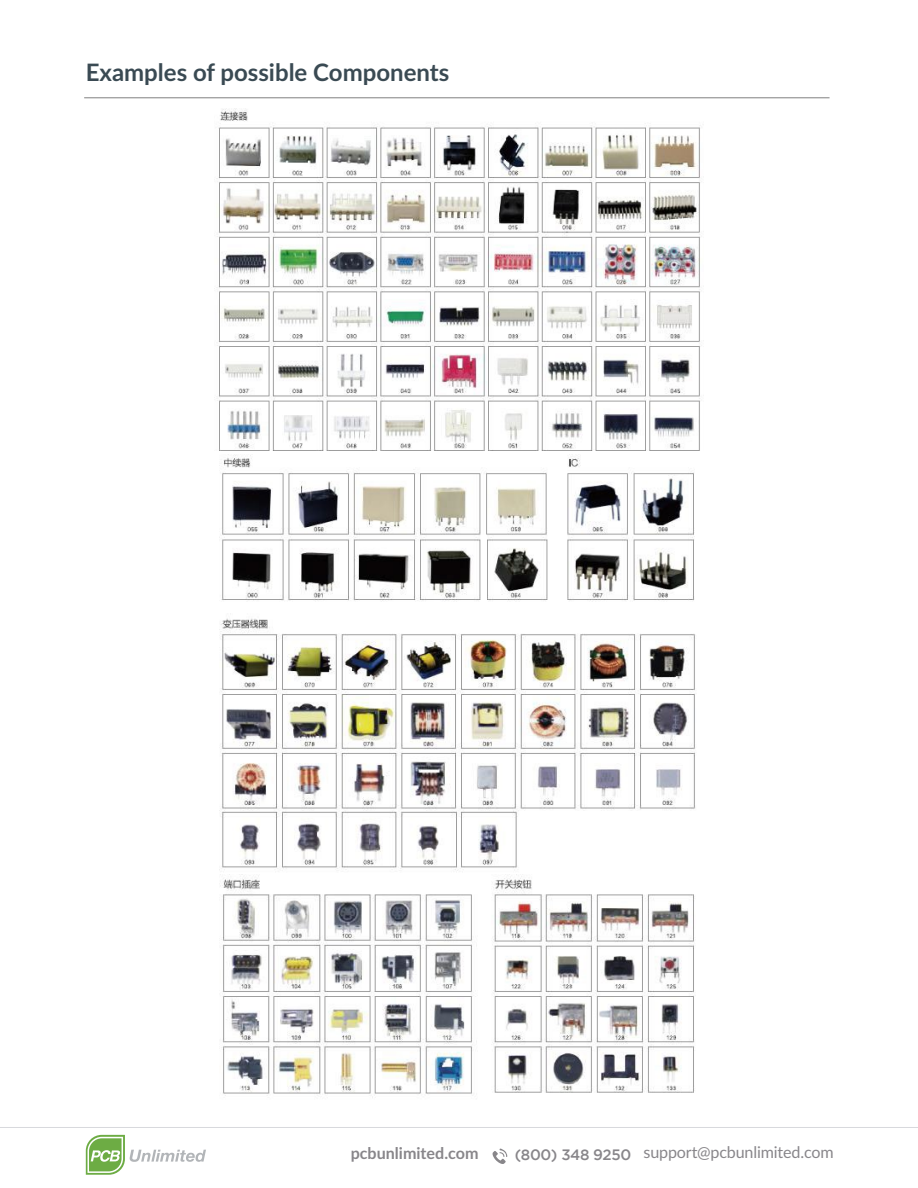
<style>
.page{position:relative;width:918px;height:1188px;background:#fff}
.page>*{position:absolute;margin:0;border:0;box-sizing:border-box;transform-origin:0 0}
.t1{font:700 24px "Lato";color:#3a4a53}
.t2{font:16.05px "Lato";letter-spacing:-.01em;color:#88868a}
.t3{font:700 16.05px "Lato";color:#88868a}
</style>
<div class="page">
<svg style="left:86px;top:1135px;width:120px;height:40px"></svg>
<hr style="left:0;top:1127px;width:918px;height:1px;background:#d8d9dd">
<svg style="left:493px;top:1148px;width:14px;height:16px"></svg>
<hr style="left:84px;top:97px;width:746px;height:1px;background:#818181">
<img style="left:221px;top:454px;width:474px;height:147px">
<img style="left:216px;top:108px;width:484px;height:343px">
<img style="left:219px;top:618px;width:477px;height:480px">
<h1 class="t1" style="left:86px;top:55px;width:365px">Examples of possible Components</h1>
<p class="t3" style="left:351px;top:1142px;width:129px">pcbunlimited.com</p>
<p class="t2" style="left:515px;top:1141px;width:320px"><sub>(800)</sub> <sub>348</sub> <sub>9250</sub> support@pcbunlimited.com</p>
</div>
